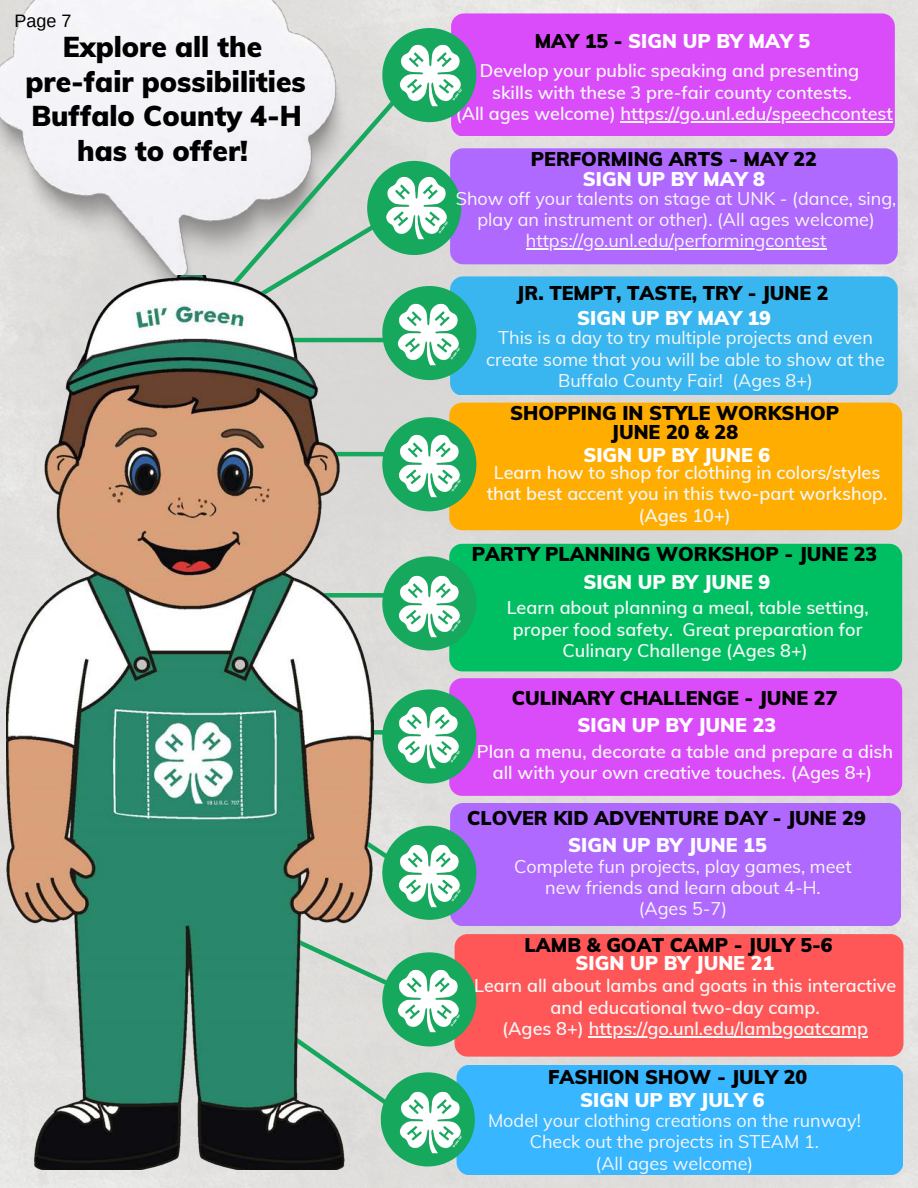
<style>
.page{position:relative;width:918px;height:1188px;background:#fff}
.page>*{position:absolute;margin:0;border:0;box-sizing:border-box;transform-origin:0 0}
.t1{font:900 28.05px/34.8px "Muli";color:#000;text-align:center}
.t2{font:900 19.5px/19.2px "Muli";color:#000;text-align:center}
.t3{font:900 19.5px "Muli";color:#fff}
.t4{font:600 18px/21.3px "Muli";color:#f7f7f7;text-align:center}
.t5{font:18px/21.3px "Muli";color:#f7f7f7;text-align:center}
.t6{font:18px "Arimo";color:#000}
.s1{color:#000}
</style>
<div class="page">
<img style="left:0;top:0;width:918px;height:1188px">
<img style="left:0;top:0;width:372px;height:341px">
<svg style="left:208px;top:87px;width:247px;height:242px"></svg>
<hr style="left:263px;top:338px;width:201px;height:4px;background:#16a85d">
<hr style="left:278px;top:452px;width:168px;height:4px;background:#16a85d">
<div style="left:373px;top:748px;width:60px;height:141px;background:#e1e0de"></div>
<div style="left:373px;top:902px;width:23px;height:88px;background:#dfdedb"></div>
<div style="left:450px;top:276px;width:448px;height:119px;background:#39b6f0;border-radius:13px"></div>
<div style="left:382px;top:286px;width:94px;height:94px;background:#16a85d;border-radius:50%"></div>
<div style="left:449px;top:403px;width:453px;height:127px;background:#ffad01;border-radius:13px"></div>
<div style="left:382px;top:417px;width:94px;height:94px;background:#16a85d;border-radius:50%"></div>
<div style="left:450px;top:803px;width:451px;height:123px;background:#b069ff;border-radius:13px"></div>
<div style="left:382px;top:826px;width:94px;height:94px;background:#16a85d;border-radius:50%"></div>
<div style="left:455px;top:934px;width:448px;height:123px;background:#ff5757;border-radius:13px"></div>
<div style="left:382px;top:952px;width:94px;height:94px;background:#16a85d;border-radius:50%"></div>
<img style="left:392px;top:302px;width:67px;height:66px">
<img style="left:393px;top:433px;width:68px;height:66px">
<img style="left:393px;top:844px;width:68px;height:65px">
<img style="left:392px;top:968px;width:67px;height:59px">
<svg style="left:373px;top:1014px;width:73px;height:133px"></svg>
<div style="left:451px;top:13px;width:444px;height:123px;background:#da4cf9;border-radius:13px"></div>
<hr style="left:621px;top:121px;width:272px;height:1px;background:#f7f7f7">
<div style="left:382px;top:28px;width:94px;height:94px;background:#16a85d;border-radius:50%"></div>
<img style="left:394px;top:42px;width:68px;height:67px">
<div style="left:450px;top:148px;width:448px;height:116px;background:#b069ff;border-radius:13px"></div>
<div style="left:367px;top:161px;width:94px;height:94px;background:#16a85d;border-radius:50%"></div>
<img style="left:386px;top:176px;width:62px;height:64px">
<div style="left:457px;top:1065px;width:446px;height:110px;background:#38b6ff;border-radius:13px"></div>
<div style="left:381px;top:1072px;width:94px;height:95px;background:#16a85d;border-radius:50%"></div>
<img style="left:394px;top:1091px;width:68px;height:65px">
<div style="left:278px;top:593px;width:168px;height:5px;background:#16a85d"></div>
<div style="left:449px;top:544px;width:453px;height:127px;background:#00bf63;border-radius:13px"></div>
<div style="left:382px;top:556px;width:94px;height:94px;background:#16a85d;border-radius:50%"></div>
<img style="left:393px;top:575px;width:68px;height:65px">
<div style="left:278px;top:730px;width:168px;height:5px;background:#16a85d"></div>
<img style="left:7px;top:275px;width:366px;height:895px">
<div style="left:449px;top:678px;width:453px;height:118px;background:#da4cf9;border-radius:13px"></div>
<div style="left:382px;top:689px;width:94px;height:95px;background:#16a85d;border-radius:50%"></div>
<img style="left:392px;top:704px;width:67px;height:67px">
<hr style="left:589px;top:1036px;width:279px;height:1px;background:#f7f7f7">
<hr style="left:526px;top:248px;width:300px;height:2px;background:#f7f7f7">
<p class="t6" style="left:14px;top:10px;width:59px">Page 7</p>
<h1 class="t1" style="left:26px;top:29px;width:282px">Explore all the pre-fair possibilities<br>Buffalo County 4-H has to offer!</h1>
<p class="t3" style="left:535px;top:29px;width:277px"><span class="s1">MAY 15 -</span> SIGN UP BY MAY 5</p>
<p class="t4" style="left:456px;top:60px;width:439px">Develop your public speaking and presenting<br>skills with these 3 pre-fair county contests.<br>(All ages welcome) https://go.unl.edu/speechcontest</p>
<p class="t2" style="left:531px;top:149px;width:288px">PERFORMING ARTS - MAY 22</p>
<p class="t3" style="left:583px;top:167px;width:184px">SIGN UP BY MAY 8</p>
<p class="t5" style="left:456px;top:187px;width:442px">Show off your talents on stage at UNK - (dance, sing, play an instrument or other). (All ages welcome) https://go.unl.edu/performingcontest</p>
<p class="t2" style="left:517px;top:283px;width:314px">JR. TEMPT, TASTE, TRY - JUNE 2</p>
<p class="t3" style="left:577px;top:305px;width:195px">SIGN UP BY MAY 19</p>
<p class="t5" style="left:486px;top:327px;width:400px">This is a day to try multiple projects and even create some that you will be able to show at the<br>Buffalo County Fair! (Ages 8+)</p>
<p class="t2" style="left:510px;top:403px;width:330px">SHOPPING IN STYLE WORKSHOP<br>JUNE 20 &amp; 28</p>
<p class="t3" style="left:583px;top:442px;width:188px">SIGN UP BY JUNE 6</p>
<p class="t4" style="left:487px;top:462px;width:402px">Learn how to shop for clothing in colors/styles that best accent you in this two-part workshop. (Ages 10+)</p>
<p class="t2" style="left:472px;top:545px;width:407px">PARTY PLANNING WORKSHOP - JUNE 23</p>
<p class="t3" style="left:583px;top:569px;width:188px">SIGN UP BY JUNE 9</p>
<p class="t4" style="left:507px;top:597px;width:363px">Learn about planning a meal, table setting, proper food safety. Great preparation for<br>Culinary Challenge (Ages 8+)</p>
<p class="t2" style="left:512px;top:688px;width:327px">CULINARY CHALLENGE - JUNE 27</p>
<p class="t3" style="left:577px;top:713px;width:200px">SIGN UP BY JUNE 23</p>
<p class="t4" style="left:477px;top:740px;width:418px">Plan a menu, decorate a table and prepare a dish all with your own creative touches. (Ages 8+)</p>
<p class="t2" style="left:467px;top:808px;width:400px">CLOVER KID ADVENTURE DAY - JUNE 29</p>
<p class="t3" style="left:568px;top:833px;width:200px">SIGN UP BY JUNE 15</p>
<p class="t5" style="left:514px;top:855px;width:339px">Complete fun projects, play games, meet new friends and learn about 4-H.<br>(Ages 5-7)</p>
<p class="t3" style="left:576px;top:950px;width:200px">SIGN UP BY JUNE 21</p>
<p class="t2" style="left:525px;top:935px;width:309px">LAMB &amp; GOAT CAMP - JULY 5-6</p>
<p class="t4" style="left:474px;top:975px;width:424px">Learn all about lambs and goats in this interactive and educational two-day camp.<br>(Ages 8+) https://go.unl.edu/lambgoatcamp</p>
<p class="t2" style="left:548px;top:1067px;width:261px">FASHION SHOW - JULY 20</p>
<p class="t3" style="left:580px;top:1088px;width:186px">SIGN UP BY JULY 6</p>
<p class="t5" style="left:488px;top:1109px;width:374px">Model your clothing creations on the runway!<br>Check out the projects in STEAM 1.<br>(All ages welcome)</p>
</div>
